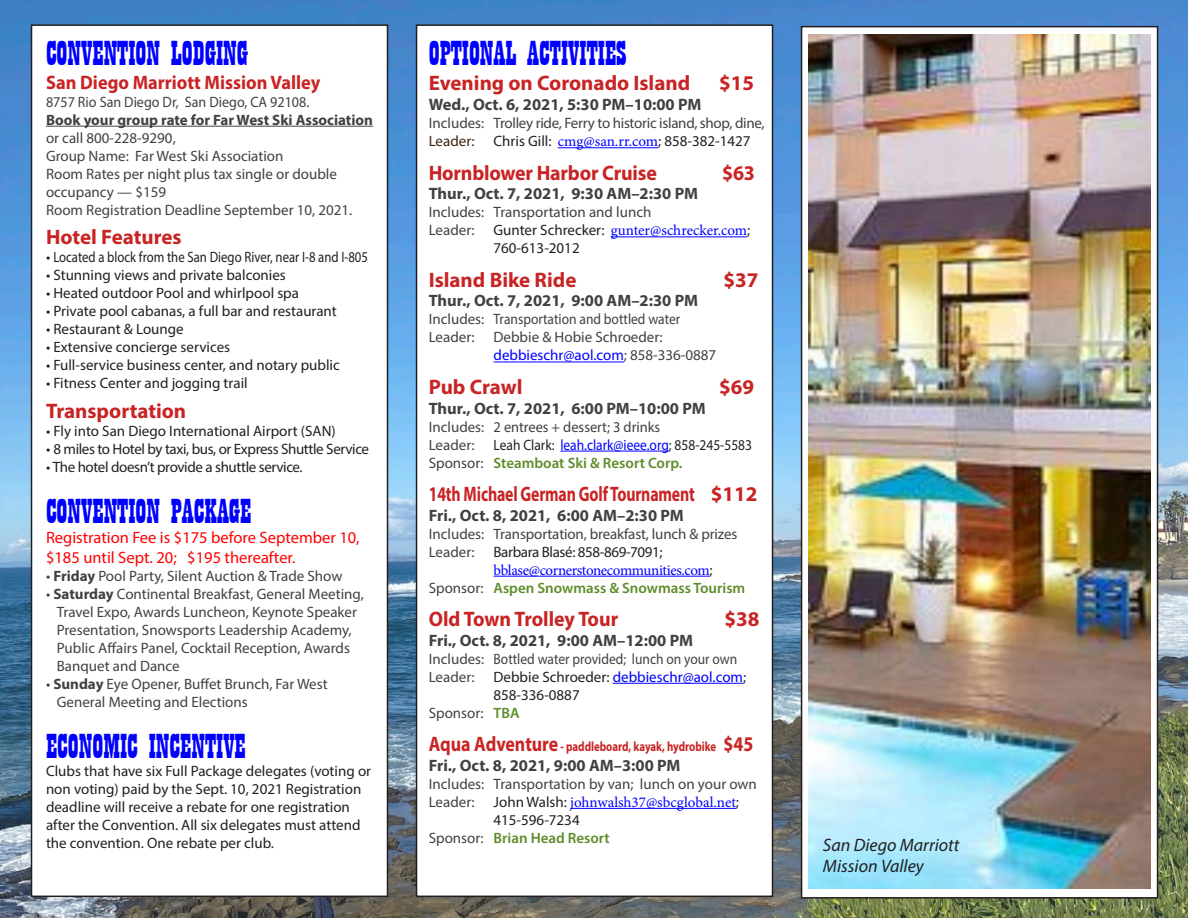
<style>
.page{position:relative;width:1188px;height:918px;background:#fff}
.page>*{position:absolute;margin:0;border:0;box-sizing:border-box;transform-origin:0 0}
.Default{font:36px "Playbill";color:#00f}
.t1{font:700 21px "Myriad Pro";letter-spacing:-.005em;color:#c92424}
.t2{font:700 21px "Myriad Pro";letter-spacing:-.005em;color:#c92424;scale:.95 1}
.t3{font:700 21px "Myriad Pro";letter-spacing:-.005em;color:#c92424;scale:.75 1}
.t4{font:700 19.5px "Myriad Pro";color:#c92424;scale:.94 1}
.Pa12{font:italic 18px "Myriad Pro";color:#231f20}
.Default-2{font:italic 18px "Myriad Pro";color:#231f20}
.t5{font:700 16.5px "Myriad Pro";color:#414142}
.Default-3{font:16.5px "Myriad Pro";color:#f00}
.t6{font:15px/18px "Myriad Pro";color:#414142}
.Default-4{font:15px/18px "Myriad Pro";color:#231f20}
.t7{font:600 15px "Myriad Pro";color:#5e8c2a}
.Default-5{font:15px "Myriad Pro";letter-spacing:-.025em;color:#231f20}
.t8{font:15px/18px "Minion Pro";letter-spacing:-.025em;color:#00f}
.t9{font:700 15px/18px "Myriad Pro";color:#414142}
.t10{font:15px "Myriad Pro";letter-spacing:-.02em;color:#414142}
.t11{font:15px/18px "Minion Pro";color:#00f}
.Default-6{font:15px "Myriad Pro";color:#231f20;scale:.9 1}
.t12{font:15px "Myriad Pro";color:#414142;scale:.94 1}
.t13{font:15px "Myriad Pro";color:#3c2415}
.t14{font:700 13.5px "Myriad Pro";color:#c92424;scale:.8 1}
.s1{font-weight:400}
.s2{font-weight:700}
.s3{font-family:"Minion Pro";color:#00f}
.s4{color:#00f}
.s5{font-weight:400;color:#414142}
.s6{font-family:"Myriad Pro";color:#231f20}
.s7{font-weight:600;color:#5e8c2a}
.s8{font-size:21px}
</style>
<div class="page">
<img style="left:1px;top:1px;width:1187px;height:917px">
<div style="left:417px;top:25px;width:356px;height:871px;background:#fff"></div>
<div style="left:416px;top:24px;width:357px;height:873px;border:2px solid #231f20"></div>
<div style="left:32px;top:25px;width:356px;height:871px;background:#fff"></div>
<div style="left:31px;top:24px;width:357px;height:873px;border:2px solid #231f20"></div>
<div style="left:802px;top:27px;width:356px;height:871px;background:#fff"></div>
<div style="left:801px;top:26px;width:357px;height:873px;border:2px solid #231f20"></div>
<img style="left:809px;top:35px;width:342px;height:854px">
<hr style="left:558px;top:147px;width:100px;height:1px;background:#00f">
<hr style="left:611px;top:236px;width:136px;height:1px;background:#00f">
<hr style="left:494px;top:362px;width:130px;height:1px;background:#00f">
<hr style="left:560px;top:451px;width:109px;height:1px;background:#00f">
<hr style="left:494px;top:576px;width:216px;height:1px;background:#00f">
<hr style="left:613px;top:683px;width:130px;height:1px;background:#00f">
<hr style="left:570px;top:808px;width:166px;height:1px;background:#00f">
<hr style="left:46px;top:126px;width:327px;height:1px;background:#414142">
<p class="Default" style="left:46px;top:35px;width:204px">CONVENTION LODGING</p>
<p class="t4" style="left:46px;top:69px;width:293px">San Diego Marriott Mission Valley</p>
<p class="t12" style="left:46px;top:92px;width:282px">8757 Rio San Diego Dr, San Diego, CA 92108.</p>
<p class="t9" style="left:46px;top:110px;width:329px">Book your group rate for Far West Ski Association <span class="s1">or call 800-228-9290,</span></p>
<p class="t6" style="left:46px;top:146px;width:239px">Group Name: Far West Ski Association</p>
<p class="t6" style="left:46px;top:164px;width:293px">Room Rates per night plus tax single or double occupancy — $159</p>
<p class="t6" style="left:46px;top:200px;width:308px">Room Registration Deadline September 10, 2021.</p>
<p class="t1" style="left:46px;top:223px;width:137px">Hotel Features</p>
<p class="Default-4" style="left:46px;top:248px;width:324px">• Located a block from the San Diego River, near I-8 and I-805</p>
<p class="Default-4" style="left:46px;top:266px;width:241px">• Stunning views and private balconies</p>
<p class="Default-4" style="left:46px;top:284px;width:255px">• Heated outdoor Pool and whirlpool spa</p>
<p class="Default-4" style="left:46px;top:302px;width:292px">• Private pool cabanas, a full bar and restaurant</p>
<p class="Default-4" style="left:46px;top:320px;width:139px">• Restaurant &amp; Lounge</p>
<p class="Default-4" style="left:46px;top:338px;width:186px">• Extensive concierge services</p>
<p class="Default-4" style="left:46px;top:356px;width:295px">• Full-service business center, and notary public</p>
<p class="Default-4" style="left:46px;top:374px;width:203px">• Fitness Center and jogging trail</p>
<p class="t1" style="left:46px;top:397px;width:142px">Transportation</p>
<p class="Default-4" style="left:46px;top:421px;width:291px">• Fly into San Diego International Airport (SAN)</p>
<p class="Default-5" style="left:46px;top:439px;width:325px">• 8 miles to Hotel by taxi, bus, or Express Shuttle Service</p>
<p class="Default-5" style="left:46px;top:457px;width:258px">• The hotel doesn’t provide a shuttle service.</p>
<p class="Default" style="left:46px;top:493px;width:207px">CONVENTION PACKAGE</p>
<p class="Default-3" style="left:46px;top:527px;width:315px">Registration Fee is $175 before September 10,</p>
<p class="Default-3" style="left:46px;top:547px;width:251px">$185 until Sept. 20; $195 thereafter.</p>
<p class="t6" style="left:46px;top:566px;width:298px">• <span class="s2">Friday</span> Pool Party, Silent Auction &amp; Trade Show</p>
<p class="t6" style="left:57px;top:584px;width:309px;text-indent:-11px">• <span class="s2">Saturday</span> Continental Breakfast, General Meeting, Travel Expo, Awards Luncheon, Keynote Speaker Presentation, Snowsports Leadership Academy, Public Affairs Panel, Cocktail Reception, Awards Banquet and Dance</p>
<p class="t6" style="left:57px;top:674px;width:272px;text-indent:-11px">• <span class="s2">Sunday</span> Eye Opener, Buffet Brunch, Far West<br>General Meeting and Elections</p>
<p class="Default" style="left:46px;top:728px;width:201px">ECONOMIC INCENTIVE</p>
<p class="Default-4" style="left:46px;top:762px;width:327px">Clubs that have six Full Package delegates (voting or non voting) paid by the Sept. 10, 2021 Registration deadline will receive a rebate for one registration after the Convention. All six delegates must attend the convention. One rebate per club.</p>
<p class="Default" style="left:429px;top:35px;width:199px">OPTIONAL ACTIVITIES</p>
<p class="t1" style="left:429px;top:70px;width:263px">Evening on Coronado Island</p>
<p class="t1" style="left:719px;top:70px;width:36px">$15</p>
<p class="t5" style="left:429px;top:94px;width:274px">Wed., Oct. 6, 2021, 5:30 PM–10:00 PM</p>
<p class="t10" style="left:429px;top:114px;width:337px">Includes: Trolley ride, Ferry to historic island, shop, dine,</p>
<p class="t13" style="left:429px;top:132px;width:47px">Leader:</p>
<p class="Default-4" style="left:494px;top:132px;width:259px">Chris Gill: <span class="s3">cmg@san.rr.com</span>; 858-382-1427</p>
<p class="t2" style="left:429px;top:159px;width:242px">Hornblower Harbor Cruise</p>
<p class="t2" style="left:722px;top:159px;width:36px">$63</p>
<p class="t5" style="left:429px;top:183px;width:271px">Thur., Oct. 7, 2021, 9:30 AM–2:30 PM</p>
<p class="t6" style="left:429px;top:203px;width:224px">Includes: Transportation and lunch</p>
<p class="t6" style="left:429px;top:221px;width:47px">Leader:</p>
<p class="Default-4" style="left:494px;top:221px;width:258px">Gunter Schrecker: <span class="s3">gunter@schrecker.com</span>;<br>760-613-2012</p>
<p class="t1" style="left:429px;top:266px;width:149px">Island Bike Ride</p>
<p class="t1" style="left:723px;top:266px;width:36px">$37</p>
<p class="t5" style="left:429px;top:290px;width:271px">Thur., Oct. 7, 2021, 9:00 AM–2:30 PM</p>
<p class="t6" style="left:429px;top:310px;width:253px">Includes: Transportation and bottled water</p>
<p class="t6" style="left:429px;top:328px;width:47px">Leader:</p>
<p class="t6" style="left:494px;top:328px;width:224px">Debbie &amp; Hobie Schroeder: <span class="s4">debbieschr@aol.com</span>; 858-336-0887</p>
<p class="t1" style="left:429px;top:373px;width:95px">Pub Crawl</p>
<p class="t1" style="left:719px;top:373px;width:36px">$69</p>
<p class="t5" style="left:429px;top:397px;width:278px">Thur., Oct. 7, 2021, 6:00 PM–10:00 PM</p>
<p class="t6" style="left:429px;top:417px;width:233px">Includes: 2 entrees + dessert; 3 drinks</p>
<p class="t6" style="left:429px;top:435px;width:47px">Leader:</p>
<p class="Default-6" style="left:494px;top:435px;width:289px">Leah Clark: <span class="s4">leah.clark@ieee.org</span>; 858-245-5583</p>
<p class="t7" style="left:429px;top:453px;width:255px"><span class="s5">Sponsor:</span> Steamboat Ski &amp; Resort Corp.</p>
<p class="t3" style="left:429px;top:480px;width:440px">14th Michael German Golf Tournament $112</p>
<p class="t5" style="left:429px;top:504px;width:257px">Fri., Oct. 8, 2021, 6:00 AM–2:30 PM</p>
<p class="t6" style="left:429px;top:524px;width:310px">Includes: Transportation, breakfast, lunch &amp; prizes</p>
<p class="t6" style="left:429px;top:542px;width:47px">Leader:</p>
<p class="t8" style="left:494px;top:543px;width:221px"><span class="s6">Barbara Blasé: 858-869-7091; </span>bblase@cornerstonecommunities.com<span class="s6">;</span></p>
<p class="t7" style="left:429px;top:578px;width:318px"><span class="s5">Sponsor:</span> Aspen Snowmass &amp; Snowmass Tourism</p>
<p class="t2" style="left:429px;top:605px;width:201px">Old Town Trolley Tour</p>
<p class="t1" style="left:725px;top:605px;width:36px">$38</p>
<p class="t5" style="left:429px;top:629px;width:266px">Fri., Oct. 8, 2021, 9:00 AM–12:00 PM</p>
<p class="t6" style="left:429px;top:650px;width:310px">Includes: Bottled water provided; lunch on your own</p>
<p class="t6" style="left:429px;top:668px;width:47px">Leader:</p>
<p class="Default-4" style="left:494px;top:668px;width:254px">Debbie Schroeder: <span class="s4">debbieschr@aol.com</span>;<br>858-336-0887</p>
<p class="t6" style="left:429px;top:704px;width:92px">Sponsor: <span class="s7">TBA</span></p>
<p class="t14" style="left:429px;top:738px;width:407px"><span class="s8">Aqua Adventure</span> - paddleboard, kayak, hydrobike <span class="s8">$45</span></p>
<p class="t5" style="left:429px;top:755px;width:253px">Fri., Oct. 8, 2021, 9:00 AM–3:00 PM</p>
<p class="t6" style="left:429px;top:775px;width:330px">Includes: Transportation by van; lunch on your own</p>
<p class="t6" style="left:429px;top:793px;width:47px">Leader:</p>
<p class="t11" style="left:494px;top:793px;width:247px"><span class="s6">John Walsh:</span> johnwalsh37@sbcglobal.net<span class="s6">;<br>415-596-7234</span></p>
<p class="t7" style="left:429px;top:828px;width:183px"><span class="s5">Sponsor:</span> Brian Head Resort</p>
<p class="Pa12" style="left:823px;top:833px;width:138px">San Diego Marriott</p>
<p class="Default-2" style="left:823px;top:855px;width:102px">Mission Valley</p>
</div>
